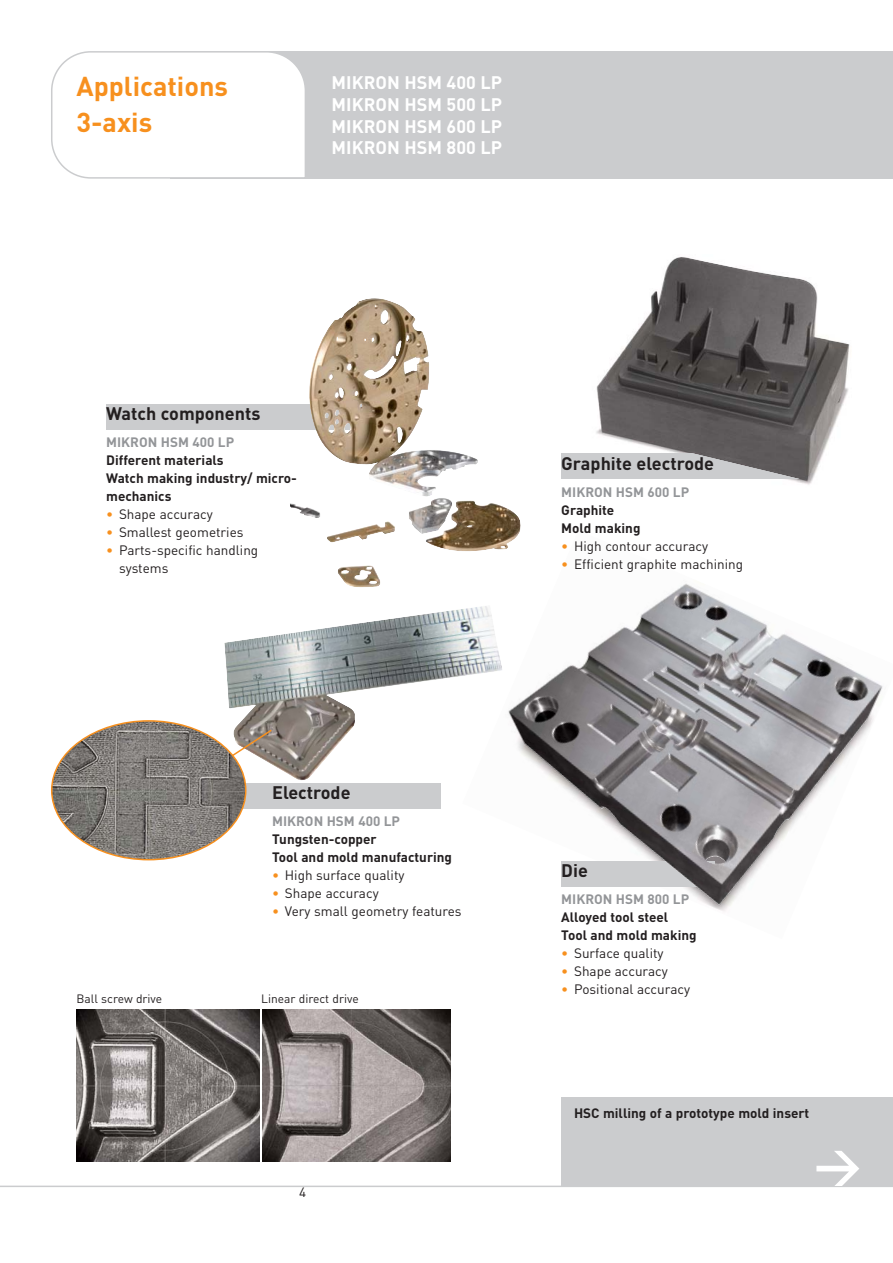
<style>
.page{position:relative;width:893px;height:1263px;background:#fff}
.page>*{position:absolute;margin:0;border:0;box-sizing:border-box;transform-origin:0 0}
.t1{font:700 27px/36px "DIN";color:#f7901e}
.t2{font:700 18px/21.6px "DIN";color:#fff;text-align:justify}
.t3{font:700 18px "DIN";color:#231f20}
.t4{font:13.5px/18px "DIN";color:#231f20}
.t5{font:700 13.5px/18px "DIN";color:#231f20}
.t6{font:700 13.5px "DIN";color:#939598}
.t7{font:12px "DIN";color:#231f20}
.s1{color:#f7901e}
</style>
<div class="page">
<img style="left:478px;top:530px;width:405px;height:381px">
<div style="left:170px;top:51px;width:723px;height:128px;background:#cbccce"></div>
<hr style="left:0;top:1186px;width:893px;height:1px;background:#cbccce">
<div style="left:561px;top:1097px;width:332px;height:89px;background:#cbccce"></div>
<svg style="left:816px;top:1151px;width:43px;height:34px"></svg>
<div style="left:51px;top:51px;width:254px;height:128px;background:#fff"></div>
<div style="left:106px;top:404px;width:262px;height:26px;background:#cbccce"></div>
<svg style="left:561px;top:861px;width:149px;height:25px;background:#b2b2b4"></svg>
<div style="left:561px;top:454px;width:243px;height:25px;background:#cbccce"></div>
<div style="left:193px;top:783px;width:247px;height:25px;background:#cbccce"></div>
<img style="left:263px;top:1009px;width:188px;height:153px">
<img style="left:76px;top:1009px;width:184px;height:153px">
<img style="left:304px;top:298px;width:174px;height:289px">
<img style="left:710px;top:635px;width:172px;height:271px">
<img style="left:224px;top:605px;width:279px;height:177px">
<svg style="left:51px;top:720px;width:222px;height:140px"></svg>
<img style="left:598px;top:257px;width:250px;height:224px">
<h1 class="t1" style="left:76px;top:71px;width:153px">Applications<br>3-axis</h1>
<h2 class="t2" style="left:332px;top:74px;width:172px">MIKRON HSM 400 LP MIKRON HSM 500 LP MIKRON HSM 600 LP MIKRON HSM 800 LP</h2>
<h2 class="t3" style="left:106px;top:408px;width:156px">Watch components</h2>
<p class="t6" style="left:106px;top:438px;width:129px">MIKRON HSM 400 LP</p>
<p class="t5" style="left:106px;top:453px;width:192px">Different materials<br>Watch making industry/ micro&shy;mechanics</p>
<p class="t4" style="left:106px;top:507px;width:108px"><span class="s1">•</span> Shape accuracy</p>
<p class="t4" style="left:106px;top:525px;width:139px"><span class="s1">•</span> Smallest geometries</p>
<p class="t4" style="left:119px;top:543px;width:141px;text-indent:-13px"><span class="s1">•</span> Parts-specific handling systems</p>
<h2 class="t3" style="left:272px;top:786px;width:80px">Electrode</h2>
<p class="t6" style="left:272px;top:817px;width:129px">MIKRON HSM 400 LP</p>
<p class="t5" style="left:272px;top:832px;width:181px">Tungsten-copper<br>Tool and mold manufacturing</p>
<p class="t4" style="left:272px;top:868px;width:134px"><span class="s1">•</span> High surface quality</p>
<p class="t4" style="left:272px;top:886px;width:108px"><span class="s1">•</span> Shape accuracy</p>
<p class="t4" style="left:272px;top:904px;width:191px"><span class="s1">•</span> Very small geometry features</p>
<p class="t7" style="left:76px;top:995px;width:87px">Ball screw drive</p>
<p class="t7" style="left:261px;top:995px;width:99px">Linear direct drive</p>
<p class="t4" style="left:299px;top:1184px;width:9px">4</p>
<h2 class="t3" style="left:561px;top:458px;width:154px">Graphite electrode</h2>
<p class="t6" style="left:561px;top:488px;width:129px">MIKRON HSM 600 LP</p>
<p class="t5" style="left:561px;top:503px;width:81px">Graphite<br>Mold making</p>
<p class="t4" style="left:561px;top:539px;width:148px"><span class="s1">•</span> High contour accuracy</p>
<p class="t4" style="left:561px;top:557px;width:183px"><span class="s1">•</span> Efficient graphite machining</p>
<h2 class="t3" style="left:561px;top:864px;width:28px">Die</h2>
<p class="t6" style="left:561px;top:894px;width:129px">MIKRON HSM 800 LP</p>
<p class="t5" style="left:561px;top:909px;width:137px">Alloyed tool steel<br>Tool and mold making</p>
<p class="t4" style="left:561px;top:945px;width:104px"><span class="s1">•</span> Surface quality</p>
<p class="t4" style="left:561px;top:963px;width:108px"><span class="s1">•</span> Shape accuracy</p>
<p class="t4" style="left:561px;top:981px;width:130px"><span class="s1">•</span> Positional accuracy</p>
<p class="t5" style="left:574px;top:1106px;width:237px">HSC milling of a prototype mold insert</p>
</div>
